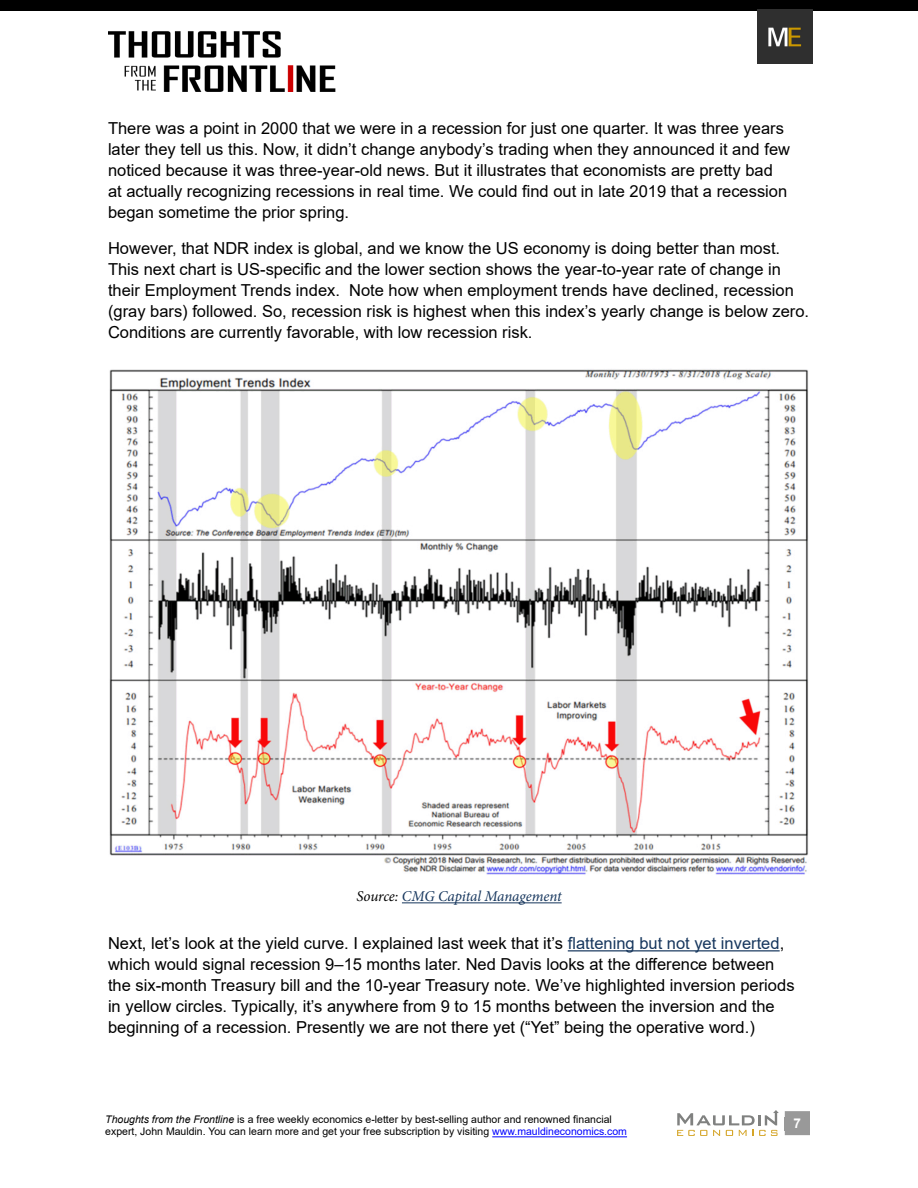
<style>
.page{position:relative;width:918px;height:1188px;background:#fff}
.page>*{position:absolute;margin:0;border:0;box-sizing:border-box;transform-origin:0 0}
.Body-Text{font:16.5px/21px "Arial";color:#000}
.PhotoCaption-39pica{font:italic 15px "Minion Pro";letter-spacing:-.01em;color:#16365d}
.t1{font:700 13.5px "Arial";color:#fff}
.t2{font:10.5px/12.6px "Arial";color:#000}
.s1{color:#000}
.s2{color:#16365d}
.s3{font-style:italic}
.s4{color:#00f}
</style>
<div class="page">
<div style="left:785px;top:1111px;width:25px;height:24px;background:#999"></div>
<hr style="left:492px;top:1136px;width:135px;height:1px;background:#00f">
<img style="left:108px;top:31px;width:228px;height:61px">
<div style="left:0;top:0;width:918px;height:11px;background:#000"></div>
<img style="left:758px;top:9px;width:55px;height:55px">
<svg style="left:677px;top:1110px;width:102px;height:26px"></svg>
<hr style="left:402px;top:902px;width:160px;height:1px;background:#16365d">
<hr style="left:568px;top:950px;width:212px;height:1px;background:#16365d">
<img style="left:109px;top:369px;width:700px;height:506px">
<p class="Body-Text" style="left:108px;top:118px;width:684px">There was a point in 2000 that we were in a recession for just one quarter. It was three years later they tell us this. Now, it didn’t change anybody’s trading when they announced it and few noticed because it was three-year-old news. But it illustrates that economists are pretty bad at actually recognizing recessions in real time. We could find out in late 2019 that a recession began sometime the prior spring.</p>
<p class="Body-Text" style="left:108px;top:238px;width:703px">However, that NDR index is global, and we know the US economy is doing better than most.<br>This next chart is US-specific and the lower section shows the year-to-year rate of change in their Employment Trends index. Note how when employment trends have declined, recession (gray bars) followed. So, recession risk is highest when this index’s yearly change is below zero.<br>Conditions are currently favorable, with low recession risk.</p>
<p class="PhotoCaption-39pica" style="left:356px;top:886px;width:207px"><span class="s1">Source:</span> CMG Capital Management</p>
<p class="Body-Text" style="left:108px;top:933px;width:688px">Next, let’s look at the yield curve. I explained last week that it’s <span class="s2">flattening but not yet inverted</span>, which would signal recession 9–15 months later. Ned Davis looks at the difference between the six-month Treasury bill and the 10-year Treasury note. We’ve highlighted inversion periods in yellow circles. Typically, it’s anywhere from 9 to 15 months between the inversion and the beginning of a recession. Presently we are not there yet (“Yet” being the operative word.)</p>
<p class="t2" style="left:105px;top:1113px;width:523px"><span class="s3">Thoughts from the Frontline</span> is a free weekly economics e-letter by best-selling author and renowned financial expert, John Mauldin. You can learn more and get your free subscription by visiting <span class="s4">www.mauldineconomics.com</span></p>
<p class="t1" style="left:794px;top:1113px;width:9px">7</p>
</div>
